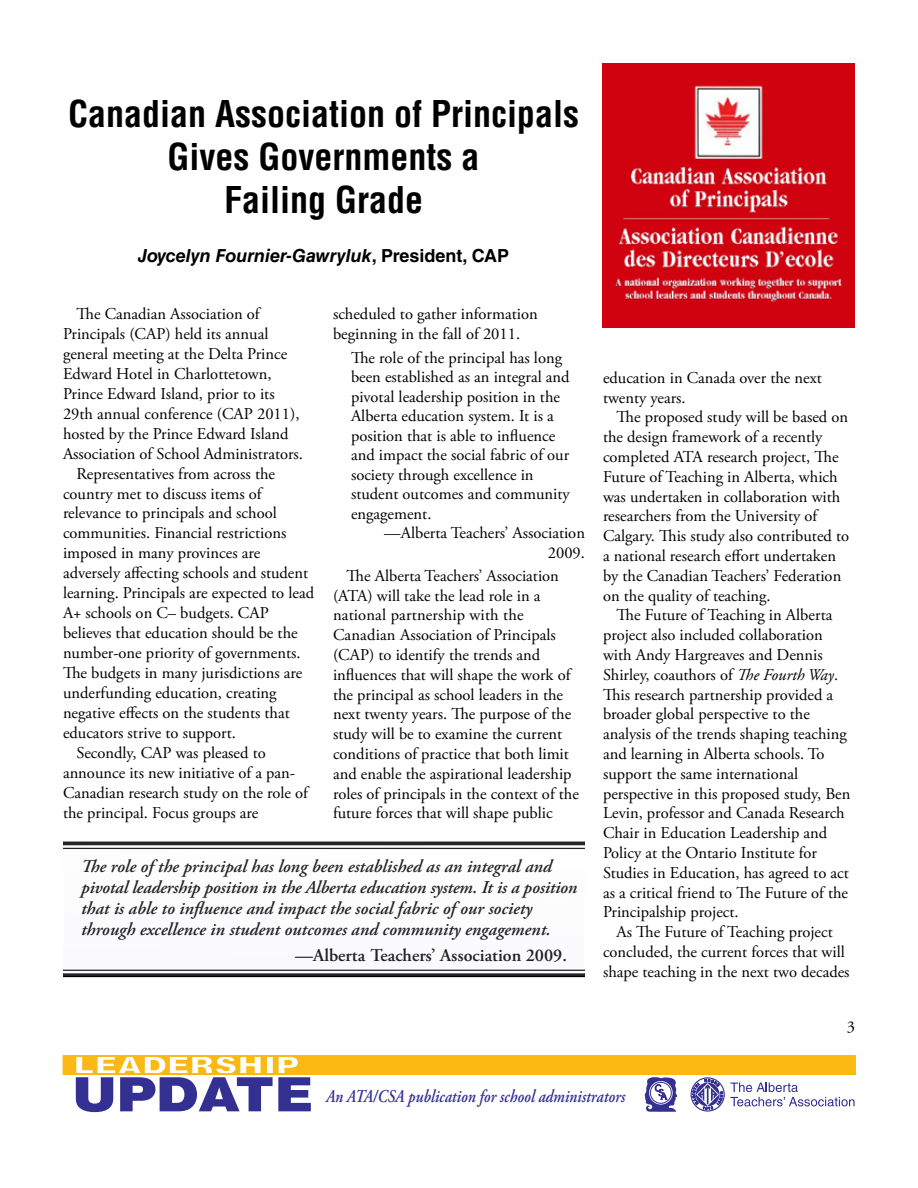
<style>
.page{position:relative;width:918px;height:1188px;background:#fff}
.page>*{position:absolute;margin:0;border:0;box-sizing:border-box;transform-origin:0 0}
.t1{font:700 condensed 36px/43.2px "Helvetica LT Std";color:#000;text-align:center}
.t2{font:italic 600 18px/21px "Adobe Garamond Pro";color:#000}
.t3{font:italic 600 18px "Adobe Garamond Pro";color:#333092;scale:.85 1}
.t4{font:italic 700 18px "Helvetica LT Std";color:#000}
.t5{font:600 18px "Adobe Garamond Pro";color:#000}
.t6{font:16.5px/19.8px "Adobe Garamond Pro";color:#000}
.s1{font-style:normal}
.s2{font-style:italic}
</style>
<div class="page">
<img style="left:602px;top:63px;width:253px;height:265px">
<hr style="left:63px;top:842px;width:522px;height:3px;background:#000">
<hr style="left:63px;top:848px;width:522px;height:1px;background:#000">
<hr style="left:63px;top:970px;width:522px;height:1px;background:#000">
<hr style="left:63px;top:973px;width:522px;height:4px;background:#000">
<svg style="left:64px;top:841px;width:520px;height:135px"></svg>
<svg style="left:62px;top:1055px;width:794px;height:57px"></svg>
<h1 class="t1" style="left:68px;top:92px;width:513px">Canadian Association of Principals<br>Gives Governments a<br>Failing Grade</h1>
<p class="t4" style="left:138px;top:244px;width:373px">Joycelyn Fournier-Gawryluk<span class="s1">, President, CAP</span></p>
<p class="t6" style="left:76px;top:304px;width:185px">The Canadian Association of</p>
<p class="t6" style="left:63px;top:324px;width:207px">Principals (CAP) held its annual</p>
<p class="t6" style="left:63px;top:344px;width:226px">general meeting at the Delta Prince</p>
<p class="t6" style="left:63px;top:364px;width:210px">Edward Hotel in Charlottetown,</p>
<p class="t6" style="left:63px;top:384px;width:213px">Prince Edward Island, prior to its</p>
<p class="t6" style="left:63px;top:404px;width:238px">29th annual conference (CAP 2011),</p>
<p class="t6" style="left:63px;top:424px;width:227px">hosted by the Prince Edward Island</p>
<p class="t6" style="left:63px;top:444px;width:242px">Association of School Administrators.</p>
<p class="t6" style="left:76px;top:464px;width:200px">Representatives from across the</p>
<p class="t6" style="left:63px;top:484px;width:200px">country met to discuss items of</p>
<p class="t6" style="left:63px;top:504px;width:215px">relevance to principals and school</p>
<p class="t6" style="left:63px;top:524px;width:225px">communities. Financial restrictions</p>
<p class="t6" style="left:63px;top:544px;width:199px">imposed in many provinces are</p>
<p class="t6" style="left:63px;top:564px;width:247px">adversely affecting schools and student</p>
<p class="t6" style="left:63px;top:584px;width:253px">learning. Principals are expected to lead</p>
<p class="t6" style="left:63px;top:604px;width:207px">A+ schools on C– budgets. CAP</p>
<p class="t6" style="left:63px;top:624px;width:236px">believes that education should be the</p>
<p class="t6" style="left:63px;top:644px;width:239px">number-one priority of governments.</p>
<p class="t6" style="left:63px;top:664px;width:241px">The budgets in many jurisdictions are</p>
<p class="t6" style="left:63px;top:683px;width:215px">underfunding education, creating</p>
<p class="t6" style="left:63px;top:703px;width:228px">negative effects on the students that</p>
<p class="t6" style="left:63px;top:723px;width:175px">educators strive to support.</p>
<p class="t6" style="left:76px;top:743px;width:191px">Secondly, CAP was pleased to</p>
<p class="t6" style="left:63px;top:763px;width:234px">announce its new initiative of a pan-</p>
<p class="t6" style="left:63px;top:783px;width:247px">Canadian research study on the role of</p>
<p class="t6" style="left:63px;top:803px;width:197px">the principal. Focus groups are</p>
<p class="t6" style="left:333px;top:304px;width:206px">scheduled to gather information beginning in the fall of 2011.</p>
<p class="t6" style="left:351px;top:349px;width:220px">The role of the principal has long been established as an integral and pivotal leadership position in the<br>Alberta education system. It is a position that is able to influence and impact the social fabric of our society through excellence in student outcomes and community engagement.</p>
<p class="t6" style="left:384px;top:524px;width:202px;text-align:right">—Alberta Teachers’ Association<br>2009.</p>
<p class="t6" style="left:333px;top:566px;width:248px;text-indent:13px">The Alberta Teachers’ Association (ATA) will take the lead role in a national partnership with the Canadian Association of Principals (CAP) to identify the trends and influences that will shape the work of the principal as school leaders in the next twenty years. The purpose of the study will be to examine the current conditions of practice that both limit and enable the aspirational leadership roles of principals in the context of the future forces that will shape public</p>
<p class="t2" style="left:81px;top:856px;width:498px">The role of the principal has long been established as an integral and pivotal leadership position in the Alberta education system. It is a position that is able to influence and impact the social fabric of our society through excellence in student outcomes and community engagement.</p>
<p class="t5" style="left:295px;top:945px;width:273px">—Alberta Teachers’ Association 2009.</p>
<p class="t6" style="left:603px;top:368px;width:220px">education in Canada over the next twenty years.</p>
<p class="t6" style="left:603px;top:408px;width:248px;text-indent:13px">The proposed study will be based on the design framework of a recently completed ATA research project, The Future of Teaching in Alberta, which was undertaken in collaboration with researchers from the University of Calgary. This study also contributed to a national research effort undertaken by the Canadian Teachers’ Federation on the quality of teaching.</p>
<p class="t6" style="left:603px;top:606px;width:249px;text-indent:13px">The Future of Teaching in Alberta project also included collaboration with Andy Hargreaves and Dennis Shirley, coauthors of <span class="s2">The Fourth Way</span>.<br>This research partnership provided a broader global perspective to the analysis of the trends shaping teaching and learning in Alberta schools. To support the same international perspective in this proposed study, Ben Levin, professor and Canada Research Chair in Education Leadership and Policy at the Ontario Institute for Studies in Education, has agreed to act as a critical friend to The Future of the Principalship project.</p>
<p class="t6" style="left:603px;top:923px;width:248px;text-align:center">As The Future of Teaching project concluded, the current forces that will shape teaching in the next two decades</p>
<p class="t6" style="left:847px;top:1017px;width:10px">3</p>
<p class="t3" style="left:326px;top:1086px;width:353px">An ATA/CSA publication for school administrators</p>
</div>
